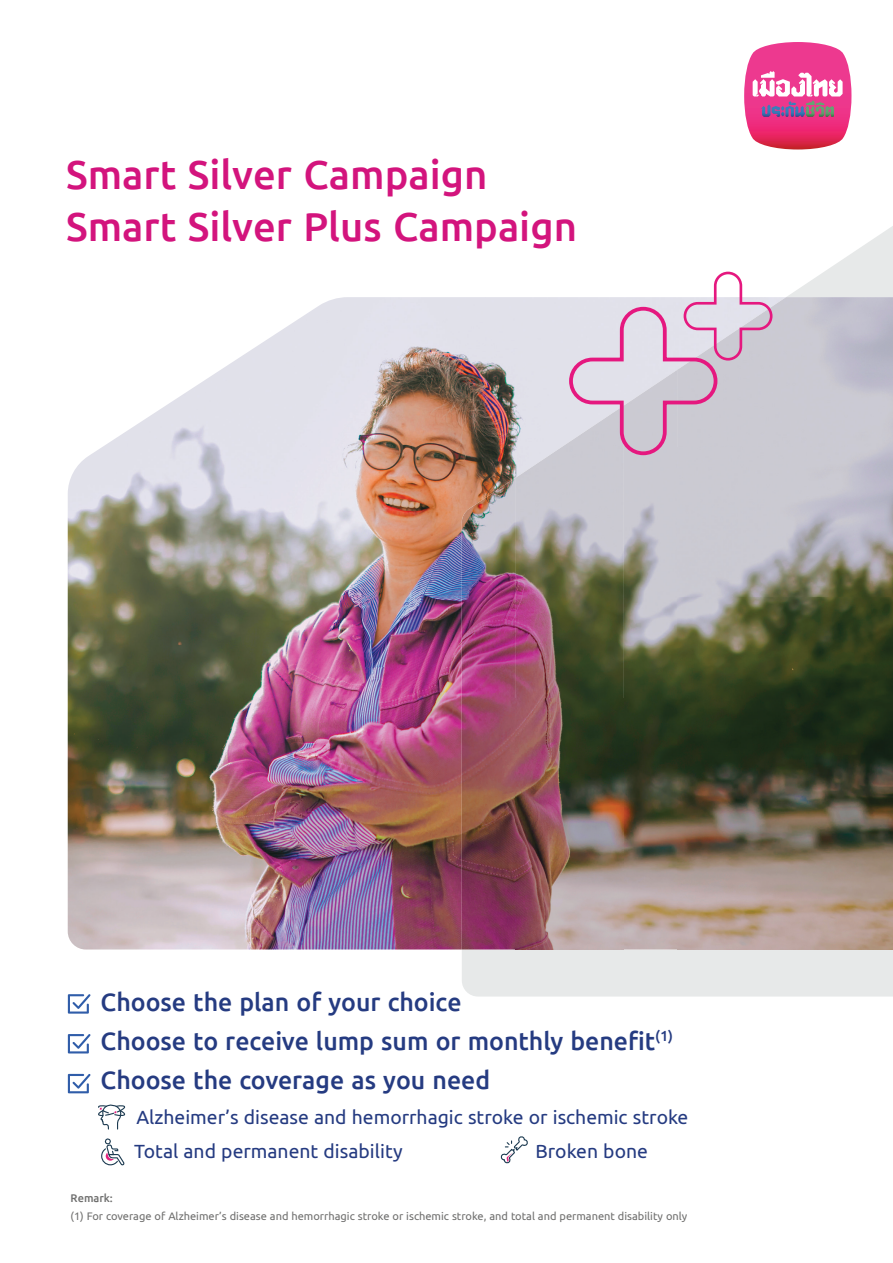
<style>
.page{position:relative;width:893px;height:1263px;background:#fff}
.page>*{position:absolute;margin:0;border:0;box-sizing:border-box;transform-origin:0 0}
.t1{font:700 43.35px/52.1px "Ka La Te Xa Text";color:#d3147d}
.t2{font:700 27px/39px "Ka La Te Xa Text";color:#253b81}
.t3{font:600 21px/34.5px "Ka La Te Xa Text";color:#253b81}
.t4{font:600 12px "Ka La Te Xa Text";color:#6f6f6e}
.t5{font:700 12px "Ka La Te Xa Text";color:#6f6f6e}
</style>
<div class="page">
<img style="left:68px;top:297px;width:394px;height:652px">
<svg style="left:462px;top:226px;width:431px;height:770px;fill:#e7e9e9"></svg>
<img style="left:677px;top:297px;width:216px;height:652px">
<img style="left:624px;top:457px;width:53px;height:492px">
<img style="left:515px;top:406px;width:109px;height:543px">
<img style="left:462px;top:478px;width:54px;height:471px">
<svg style="left:567px;top:273px;width:207px;height:184px"></svg>
<svg style="left:68px;top:994px;width:23px;height:20px"></svg>
<svg style="left:68px;top:1034px;width:23px;height:19px"></svg>
<svg style="left:68px;top:1074px;width:23px;height:19px"></svg>
<svg style="left:101px;top:1139px;width:24px;height:27px"></svg>
<svg style="left:98px;top:1104px;width:27px;height:26px"></svg>
<svg style="left:500px;top:1136px;width:28px;height:28px"></svg>
<svg style="left:744px;top:42px;width:107px;height:108px"></svg>
<h1 class="t1" style="left:66px;top:146px;width:512px">Smart Silver Campaign<br>Smart Silver Plus Campaign</h1>
<h2 class="t2" style="left:101px;top:981px;width:574px">Choose the plan of your choice<br>Choose to receive lump sum or monthly benefit<sup>(1)<br></sup>Choose the coverage as you need</h2>
<h3 class="t3" style="left:134px;top:1098px;width:556px">Alzheimer’s disease and hemorrhagic stroke or ischemic stroke<br>Total and permanent disability</h3>
<h3 class="t3" style="left:535px;top:1133px;width:114px">Broken bone</h3>
<p class="t5" style="left:71px;top:1190px;width:44px">Remark:</p>
<p class="t4" style="left:71px;top:1209px;width:618px">(1) For coverage of Alzheimer’s disease and hemorrhagic stroke or ischemic stroke, and total and permanent disability only</p>
</div>
